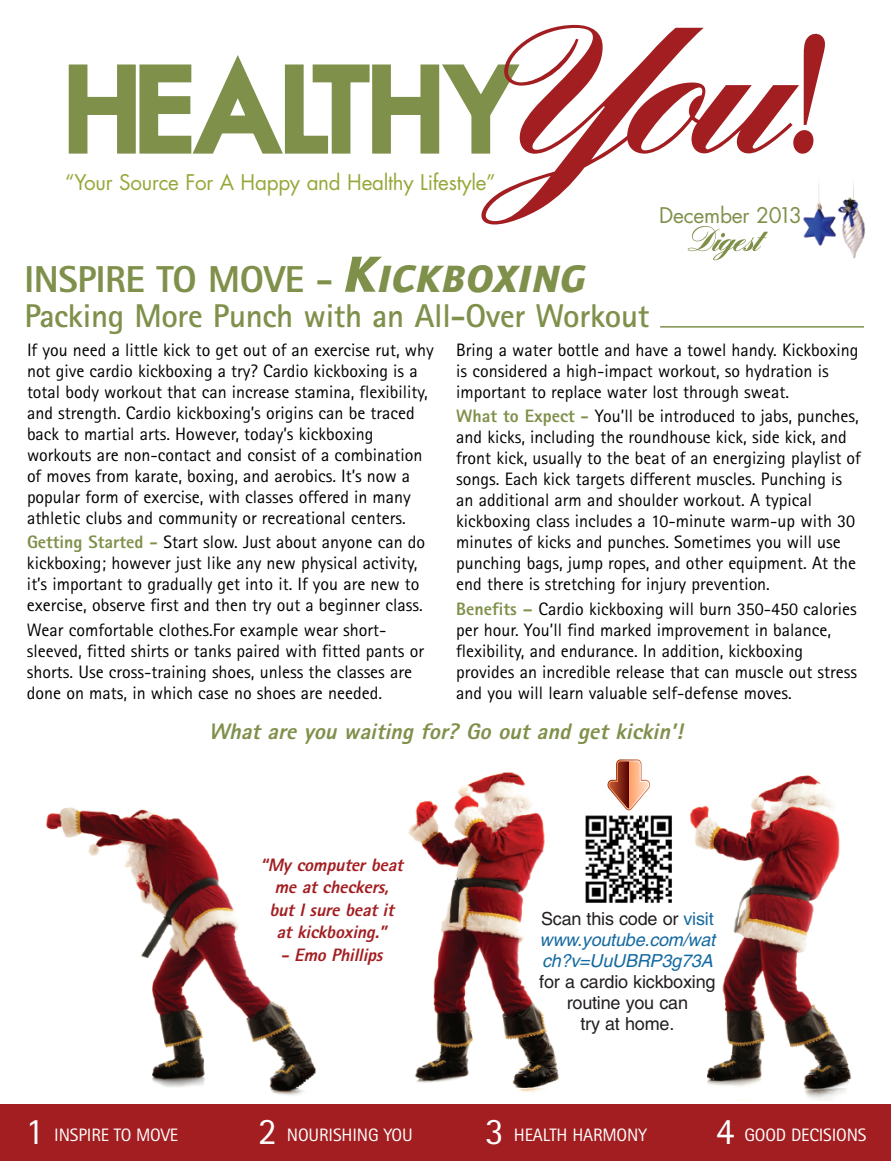
<style>
.page{position:relative;width:891px;height:1161px;background:#fff}
.page>*{position:absolute;margin:0;border:0;box-sizing:border-box;transform-origin:0 0}
.t1{font:106.65px "Futura";color:#7f904b}
.t2{font:800 37.5px "Rotis Sans Serif";letter-spacing:-.01em;color:#7f904b}
.t3{font:700 33px "Rotis Sans Serif";letter-spacing:-.01em;color:#7f904b}
.t4{font:italic 800 22.5px "Rotis Sans Serif";color:#7f904b}
.t5{font:21px "Futura";letter-spacing:-.01em;color:#96a739}
.t6{font:21px "Futura";letter-spacing:-.01em;color:#7f904b}
.t7{font:18px/21px "Rotis Sans Serif";color:#000001}
.t8{font:italic 800 18px/22.5px "Rotis Sans Serif";letter-spacing:-.01em;color:#a31e21;text-align:center}
.t9{font:18px "Rotis Sans Serif";letter-spacing:-.01em;color:#fff}
.t10{font:italic 18px/21px "Helvetica";letter-spacing:-.01em;color:#156aa1;text-align:justify}
.t11{font:18px/21px "Helvetica";letter-spacing:-.01em;color:#231f20;text-align:center}
.s1{font-family:"Englische Schreibschrift T";font-weight:700;font-size:216px;color:#a31e21}
.s2{font-family:"Quay Itc T";font-weight:900;font-style:italic;font-size:52.5px}
.s3{font-family:"Quay Itc T";font-weight:900;font-style:italic;font-size:39.3px}
.s4{font-weight:800;color:#7f904b}
.s5{font-style:normal;color:#231f20}
.s6{font-style:normal}
.s7{font-size:37.5px}
</style>
<div class="page">
<img style="left:803px;top:183px;width:62px;height:76px">
<img style="left:46px;top:772px;width:806px;height:328px">
<div style="left:0;top:1104px;width:891px;height:57px;background:#a31e21"></div>
<img style="left:581px;top:811px;width:96px;height:97px">
<svg style="left:608px;top:759px;width:42px;height:51px"></svg>
<hr style="left:660px;top:326px;width:204px;height:2px;background:#7f904b">
<svg style="left:688px;top:226px;width:80px;height:34px"></svg>
<h1 class="t1" style="left:66px;top:57px;width:734px">HEALTH<span class="s1">Y</span>Y <span class="s1">ou</span></h1>
<p class="t5" style="left:65px;top:173px;width:432px">“Your Source For A Happy and Healthy Lifestyle”</p>
<p class="t6" style="left:659px;top:205px;width:144px">December 2013</p>
<h2 class="t2" style="left:24px;top:266px;width:563px">INSPIRE TO MOVE - <span class="s2">K</span><span class="s3">ICKBOXING</span></h2>
<h3 class="t3" style="left:24px;top:304px;width:626px">Packing More Punch with an All-Over Workout</h3>
<p class="t7" style="left:27px;top:341px;width:408px">If you need a little kick to get out of an exercise rut, why not give cardio kickboxing a try? Cardio kickboxing is a total body workout that can increase stamina, flexibility, and strength. Cardio kickboxing’s origins can be traced back to martial arts. However, today’s kickboxing workouts are non-contact and consist of a combination of moves from karate, boxing, and aerobics. It’s now a popular form of exercise, with classes offered in many athletic clubs and community or recreational centers.</p>
<p class="t7" style="left:27px;top:534px;width:400px"><span class="s4">Getting Started -</span> Start slow. Just about anyone can do kickboxing; however just like any new physical activity, it’s important to gradually get into it. If you are new to exercise, observe first and then try out a beginner class.</p>
<p class="t7" style="left:27px;top:621px;width:399px">Wear comfortable clothes.For example wear short&shy;sleeved, fitted shirts or tanks paired with fitted pants or shorts. Use cross-training shoes, unless the classes are done on mats, in which case no shoes are needed.</p>
<p class="t7" style="left:456px;top:341px;width:404px">Bring a water bottle and have a towel handy. Kickboxing is considered a high-impact workout, so hydration is important to replace water lost through sweat.</p>
<p class="t7" style="left:456px;top:408px;width:406px"><span class="s4">What to Expect -</span> You’ll be introduced to jabs, punches, and kicks, including the roundhouse kick, side kick, and front kick, usually to the beat of an energizing playlist of songs. Each kick targets different muscles. Punching is an additional arm and shoulder workout. A typical kickboxing class includes a 10-minute warm-up with 30 minutes of kicks and punches. Sometimes you will use punching bags, jump ropes, and other equipment. At the end there is stretching for injury prevention.</p>
<p class="t7" style="left:456px;top:600px;width:402px"><span class="s4">Benefits –</span> Cardio kickboxing will burn 350-450 calories per hour. You’ll find marked improvement in balance, flexibility, and endurance. In addition, kickboxing provides an incredible release that can muscle out stress and you will learn valuable self-defense moves.</p>
<p class="t4" style="left:209px;top:723px;width:480px">What are you waiting for? Go out and get kickin’!</p>
<p class="t8" style="left:260px;top:855px;width:148px">“My computer beat me at checkers, but I sure beat it at kickboxing.”</p>
<p class="t8" style="left:280px;top:945px;width:107px">- Emo Phillips</p>
<p class="t10" style="left:540px;top:910px;width:177px"><span class="s5">Scan this code or</span> <span class="s6">visit </span>www.youtube.com/wat ch?v=UuUBRP3g73A</p>
<p class="t11" style="left:539px;top:973px;width:178px">for a cardio kickboxing routine you can<br>try at home.</p>
<p class="t9" style="left:26px;top:1128px;width:154px"><span class="s7">1</span> INSPIRE TO MOVE</p>
<p class="t9" style="left:258px;top:1128px;width:156px"><span class="s7">2</span> NOURISHING YOU</p>
<p class="t9" style="left:485px;top:1128px;width:164px"><span class="s7">3</span> HEALTH HARMONY</p>
<p class="t9" style="left:716px;top:1128px;width:152px"><span class="s7">4</span> GOOD DECISIONS</p>
</div>
